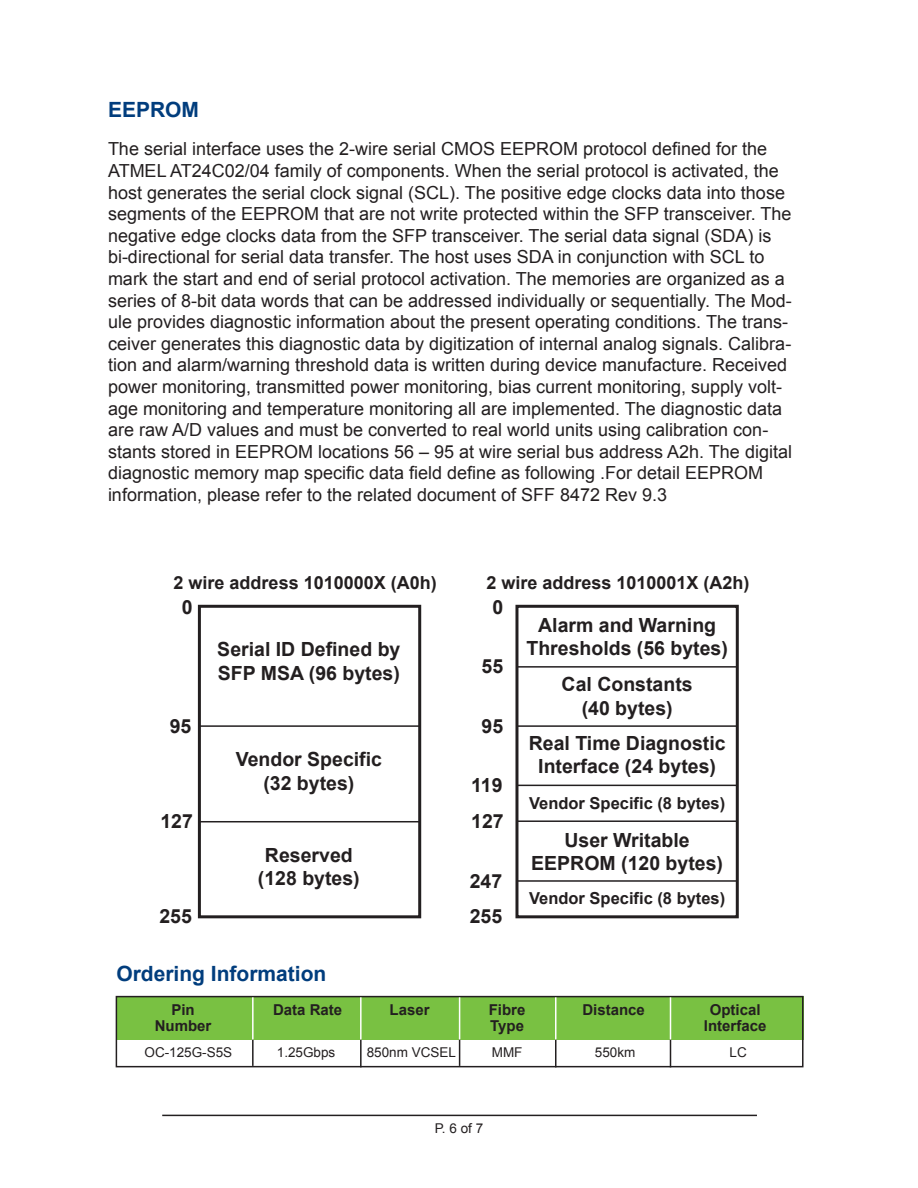
<style>
.page{position:relative;width:918px;height:1188px;background:#fff}
.page>*{position:absolute;margin:0;border:0;box-sizing:border-box;transform-origin:0 0}
.t1{font:700 21px "Arial";color:#013d7d}
.t2{font:700 19.5px/23.4px "Arial";color:#231f20;text-align:center}
.t3{font:18px/21.6px "Arial";color:#231f20}
.t4{font:700 18px "Arial";color:#231f20}
.t5{font:700 16.5px "Arial";color:#231f20}
.t6{font:700 15px "Arial";color:#231f20}
.t7{font:13.5px "Arial";color:#231f20}
.t8{font:13.5px "Arial";color:#231f20}
</style>
<div class="page">
<div style="left:198px;top:605px;width:223px;height:313px;border:3px solid #231f20"></div>
<div style="left:515px;top:605px;width:224px;height:313px;border:3px solid #231f20"></div>
<hr style="left:199px;top:725px;width:220px;height:2px;background:#231f20">
<hr style="left:199px;top:821px;width:220px;height:1px;background:#231f20">
<hr style="left:518px;top:666px;width:220px;height:2px;background:#231f20">
<hr style="left:518px;top:725px;width:220px;height:2px;background:#231f20">
<hr style="left:518px;top:785px;width:220px;height:1px;background:#231f20">
<hr style="left:518px;top:820px;width:220px;height:2px;background:#231f20">
<hr style="left:518px;top:880px;width:220px;height:2px;background:#231f20">
<div style="left:116px;top:996px;width:688px;height:44px;background:#79c142"></div>
<div style="left:116px;top:996px;width:688px;height:71px;border:2px solid #231f20"></div>
<hr style="left:252px;top:1040px;width:2px;height:26px;background:#231f20">
<hr style="left:360px;top:1040px;width:2px;height:27px;background:#231f20">
<svg style="left:555px;top:1040px;width:1px;height:27px"></svg>
<svg style="left:670px;top:1040px;width:1px;height:27px"></svg>
<svg style="left:459px;top:1039px;width:1px;height:27px"></svg>
<hr style="left:252px;top:997px;width:2px;height:43px;background:#fff">
<hr style="left:360px;top:997px;width:2px;height:43px;background:#fff">
<hr style="left:555px;top:997px;width:1px;height:43px;background:#fff">
<hr style="left:670px;top:997px;width:1px;height:43px;background:#fff">
<hr style="left:459px;top:997px;width:1px;height:42px;background:#fff">
<hr style="left:162px;top:1115px;width:595px;height:1px;background:#231f20">
<p class="t1" style="left:108px;top:97px;width:93px">EEPROM</p>
<p class="t3" style="left:108px;top:138px;width:686px">The serial interface uses the 2-wire serial CMOS EEPROM protocol defined for the ATMEL AT24C02/04 family of components. When the serial protocol is activated, the host generates the serial clock signal (SCL). The positive edge clocks data into those segments of the EEPROM that are not write protected within the SFP transceiver. The negative edge clocks data from the SFP transceiver. The serial data signal (SDA) is bi-directional for serial data transfer. The host uses SDA in conjunction with SCL to mark the start and end of serial protocol activation. The memories are organized as a series of 8-bit data words that can be addressed individually or sequentially. The Mod&shy;ule provides diagnostic information about the present operating conditions. The trans&shy;ceiver generates this diagnostic data by digitization of internal analog signals. Calibra&shy;tion and alarm/warning threshold data is written during device manufacture. Received power monitoring, transmitted power monitoring, bias current monitoring, supply volt&shy;age monitoring and temperature monitoring all are implemented. The diagnostic data are raw A/D values and must be converted to real world units using calibration con&shy;stants stored in EEPROM locations 56 – 95 at wire serial bus address A2h. The digital diagnostic memory map specific data field define as following .For detail EEPROM information, please refer to the related document of SFF 8472 Rev 9.3</p>
<p class="t4" style="left:174px;top:572px;width:265px">2 wire address 1010000X (A0h)</p>
<p class="t4" style="left:487px;top:572px;width:265px">2 wire address 1010001X (A2h)</p>
<p class="t2" style="left:182px;top:596px;width:12px">0</p>
<p class="t2" style="left:492px;top:596px;width:12px">0</p>
<p class="t2" style="left:217px;top:638px;width:185px;text-align:left">Serial ID Defined by<br>SFP MSA (96 bytes)</p>
<p class="t2" style="left:482px;top:655px;width:23px">55</p>
<p class="t2" style="left:170px;top:715px;width:23px">95</p>
<p class="t2" style="left:482px;top:715px;width:23px">95</p>
<p class="t2" style="left:236px;top:748px;width:148px">Vendor Specific (32 bytes)</p>
<p class="t2" style="left:471px;top:774px;width:33px">119</p>
<p class="t2" style="left:160px;top:809px;width:34px">127</p>
<p class="t2" style="left:471px;top:809px;width:34px">127</p>
<p class="t2" style="left:258px;top:843px;width:103px">Reserved (128 bytes)</p>
<p class="t2" style="left:470px;top:870px;width:34px">247</p>
<p class="t2" style="left:159px;top:905px;width:34px">255</p>
<p class="t2" style="left:470px;top:905px;width:34px">255</p>
<p class="t1" style="left:116px;top:961px;width:212px">Ordering Information</p>
<p class="t2" style="left:526px;top:613px;width:203px">Alarm and Warning<br>Thresholds (56 bytes)</p>
<p class="t2" style="left:562px;top:673px;width:133px">Cal Constants (40 bytes)</p>
<p class="t2" style="left:529px;top:731px;width:198px">Real Time Diagnostic<br>Interface (24 bytes)</p>
<p class="t5" style="left:529px;top:794px;width:198px">Vendor Specific (8 bytes)</p>
<p class="t2" style="left:531px;top:828px;width:193px">User Writable<br>EEPROM (120 bytes)</p>
<p class="t5" style="left:529px;top:889px;width:198px">Vendor Specific (8 bytes)</p>
<p class="t6" style="left:171px;top:1001px;width:25px">Pin</p>
<p class="t6" style="left:273px;top:1001px;width:71px">Data Rate</p>
<p class="t6" style="left:390px;top:1001px;width:42px">Laser</p>
<p class="t6" style="left:489px;top:1001px;width:38px">Fibre</p>
<p class="t6" style="left:582px;top:1001px;width:64px">Distance</p>
<p class="t6" style="left:710px;top:1001px;width:52px">Optical</p>
<p class="t6" style="left:155px;top:1017px;width:58px">Number</p>
<p class="t6" style="left:490px;top:1017px;width:35px">Type</p>
<p class="t6" style="left:704px;top:1017px;width:64px">Interface</p>
<p class="t8" style="left:145px;top:1044px;width:89px">OC-125G-S5S</p>
<p class="t7" style="left:277px;top:1045px;width:60px">1.25Gbps</p>
<p class="t7" style="left:367px;top:1045px;width:91px">850nm VCSEL</p>
<p class="t7" style="left:492px;top:1045px;width:32px">MMF</p>
<p class="t7" style="left:595px;top:1045px;width:42px">550km</p>
<p class="t7" style="left:730px;top:1045px;width:19px">LC</p>
<p class="t7" style="left:435px;top:1121px;width:50px">P. 6 of 7</p>
</div>
